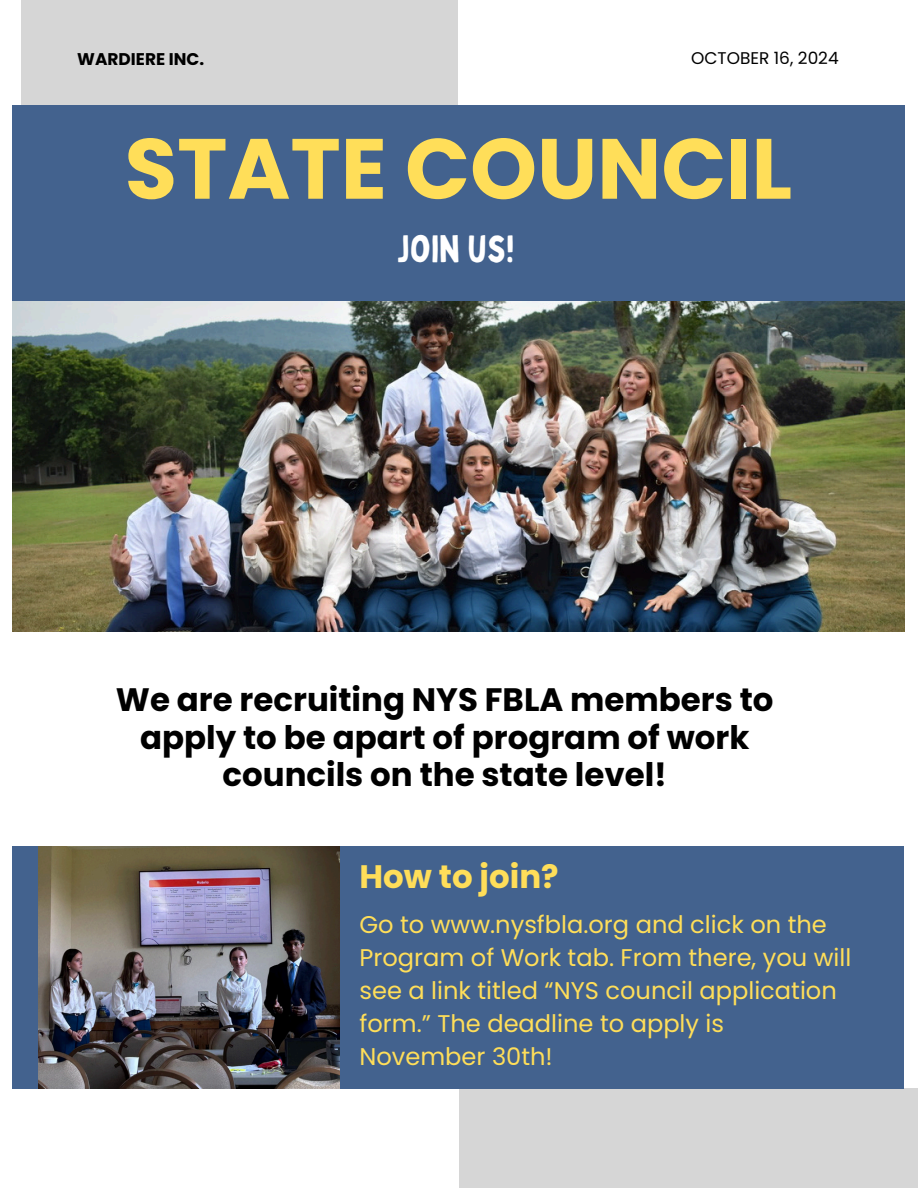
<style>
.page{position:relative;width:918px;height:1188px;background:#fff}
.page>*{position:absolute;margin:0;border:0;box-sizing:border-box;transform-origin:0 0}
.t1{font:700 85.35px "Poppins";color:#ffde59}
.t2{font:37.35px "Bobby Jones";color:#fff}
.t3{font:700 32.4px/37.2px "Poppins";color:#000;text-align:center}
.t4{font:700 32.4px "Poppins";color:#ffde59}
.t5{font:24.15px/33px "Poppins";color:#ffde59}
.t6{font:16.95px "Poppins";color:#000}
.t7{font:700 16.95px "Poppins";color:#000}
</style>
<div class="page">
<div style="left:22px;top:0;width:436px;height:302px;background:#d6d6d6"></div>
<div style="left:459px;top:1088px;width:459px;height:100px;background:#d6d6d6"></div>
<div style="left:13px;top:105px;width:892px;height:197px;background:#43628e"></div>
<div style="left:13px;top:846px;width:891px;height:242px;background:#43628e"></div>
<img style="left:13px;top:302px;width:892px;height:330px">
<img style="left:39px;top:846px;width:300px;height:242px">
<p class="t7" style="left:77px;top:47px;width:129px">WARDIERE INC.</p>
<h3 class="t6" style="left:691px;top:46px;width:149px">OCTOBER 16, 2024</h3>
<h1 class="t1" style="left:125px;top:109px;width:669px">STATE COUNCIL</h1>
<h4 class="t2" style="left:397px;top:225px;width:119px">JOIN US!</h4>
<p class="t3" style="left:116px;top:681px;width:659px">We are recruiting NYS FBLA members to apply to be apart of program of work councils on the state level!</p>
<h2 class="t4" style="left:360px;top:854px;width:201px">How to join?</h2>
<h3 class="t5" style="left:360px;top:908px;width:493px">Go to www.nysfbla.org and click on the Program of Work tab. From there, you will see a link titled “NYS council application form.” The deadline to apply is November 30th!</h3>
</div>
